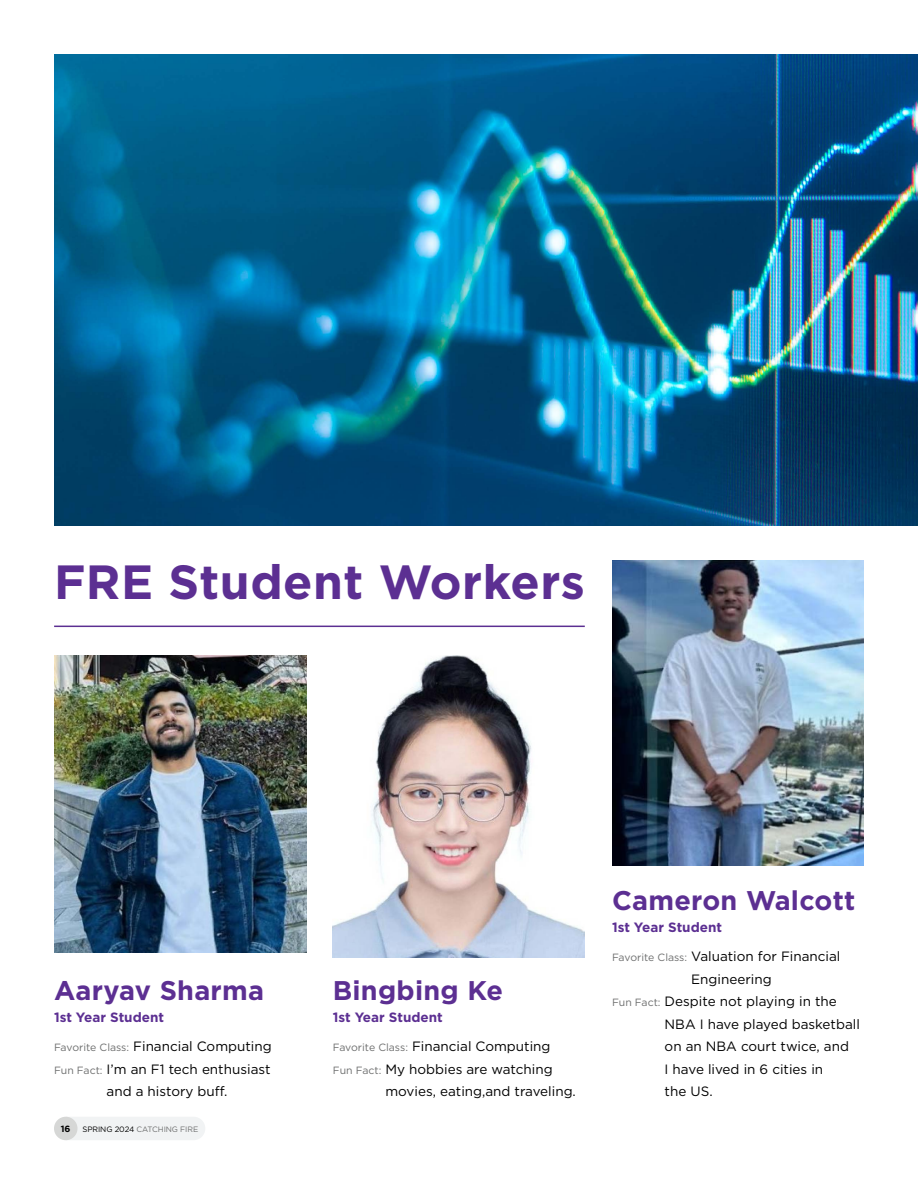
<style>
.page{position:relative;width:918px;height:1188px;background:#fff}
.page>*{position:absolute;margin:0;border:0;box-sizing:border-box;transform-origin:0 0}
.t1{font:700 48px "Gotham";letter-spacing:.01em;color:#5c2f92}
.t2{font:700 27px "Gotham";letter-spacing:.01em;color:#5c2f92}
.t3{font:13.5px/29.2px "Gotham";color:#000}
.t4{font:700 9px "Gotham";color:#000}
.t5{font:7.8px "Gotham";letter-spacing:-.01em;color:#6d6e6e}
.s1{font-weight:700;color:#5c2f92}
.s2{font-size:10.5px;color:#6d6e6e}
.s3{color:#000}
</style>
<div class="page">
<hr style="left:54px;top:626px;width:531px;height:1px;background:#5c2f92">
<div style="left:69px;top:1117px;width:136px;height:23px;background:#f1f3f4"></div>
<div style="left:54px;top:1117px;width:24px;height:23px;background:#d6d7d6;border-radius:50%"></div>
<img style="left:54px;top:54px;width:864px;height:471px">
<img style="left:612px;top:561px;width:252px;height:305px">
<img style="left:333px;top:656px;width:252px;height:301px">
<img style="left:54px;top:656px;width:252px;height:297px">
<h1 class="t1" style="left:54px;top:551px;width:533px">FRE Student Workers</h1>
<h2 class="t2" style="left:54px;top:972px;width:212px">Aaryav Sharma</h2>
<p class="t3" style="left:54px;top:1002px;width:219px"><span class="s1">1st Year Student<br></span><span class="s2">Favorite Class:</span> Financial Computing</p>
<p class="t3" style="left:107px;top:1058px;width:165px;line-height:22.5px;text-indent:-53px"><span class="s2">Fun Fact:</span> I’m an F1 tech enthusiast and a history buff.</p>
<p class="t4" style="left:61px;top:1123px;width:11px">16</p>
<p class="t5" style="left:82px;top:1124px;width:117px"><span class="s3">SPRING 2024</span> CATCHING FIRE</p>
<h2 class="t2" style="left:333px;top:972px;width:172px">Bingbing Ke</h2>
<p class="t3" style="left:333px;top:1002px;width:219px"><span class="s1">1st Year Student<br></span><span class="s2">Favorite Class:</span> Financial Computing</p>
<p class="t3" style="left:385px;top:1058px;width:192px;line-height:22.5px;text-indent:-53px"><span class="s2">Fun Fact:</span> My hobbies are watching movies, eating,and traveling.</p>
<h2 class="t2" style="left:612px;top:882px;width:245px">Cameron Walcott</h2>
<p class="t3" style="left:612px;top:912px;width:230px"><span class="s1">1st Year Student<br></span><span class="s2">Favorite Class:</span> Valuation for Financial</p>
<p class="t3" style="left:691px;top:964px;width:82px">Engineering</p>
<p class="t3" style="left:612px;top:987px;width:226px"><span class="s2">Fun Fact:</span> Despite not playing in the</p>
<p class="t3" style="left:665px;top:1009px;width:197px">NBA I have played basketball</p>
<p class="t3" style="left:665px;top:1032px;width:186px">on an NBA court twice, and</p>
<p class="t3" style="left:665px;top:1054px;width:160px">I have lived in 6 cities in</p>
<p class="t3" style="left:665px;top:1077px;width:50px">the US.</p>
</div>
